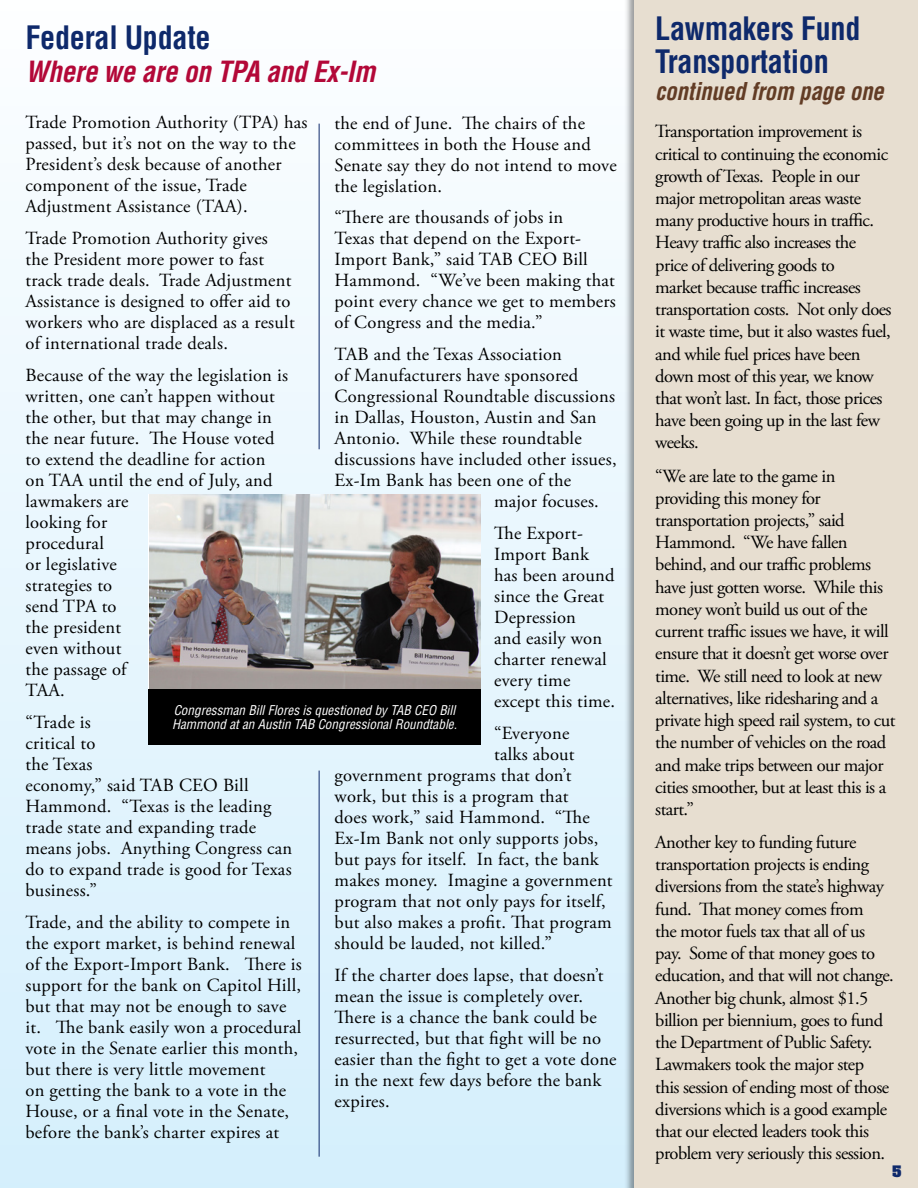
<style>
.page{position:relative;width:918px;height:1188px;background:#fff}
.page>*{position:absolute;margin:0;border:0;box-sizing:border-box;transform-origin:0 0}
.t1{font:700 condensed 31.5px/33px "Helvetica LT Std";letter-spacing:-.01em;color:#0e296b;scale:.96 1}
.t2{font:italic 700 condensed 28.5px "Helvetica LT Std";letter-spacing:-.01em;color:#b30838;scale:.96 1}
.t3{font:italic 700 condensed 24px "Helvetica LT Std";letter-spacing:-.01em;color:#623c25;scale:.96 1}
.t4{font:18.6px/22.2px "Adobe Garamond Pro";letter-spacing:-.03em;color:#000}
.t5{font:18.45px/21px "Adobe Garamond Pro";letter-spacing:.015em;color:#000}
.t6{font:700 13.5px "Aachen Std";color:#0e296b}
.t7{font:italic condensed 13.2px/14.5px "Helvetica LT Std";color:#fff}
</style>
<div class="page">
<div style="left:0;top:0;width:918px;height:1188px;background:linear-gradient(to bottom,#fcfeff,#d4effc)"></div>
<div style="left:624px;top:0;width:294px;height:1188px;background:#000;opacity:.4"></div>
<div style="left:634px;top:0;width:284px;height:1188px;background:#e7ded0"></div>
<hr style="left:319px;top:124px;width:1px;height:325px;background:#0e296b">
<hr style="left:319px;top:771px;width:1px;height:386px;background:#0e296b">
<img style="left:149px;top:495px;width:332px;height:194px">
<div style="left:148px;top:689px;width:333px;height:56px;background:#000"></div>
<h1 class="t1" style="left:26px;top:21px;width:194px">Federal Update</h1>
<h2 class="t2" style="left:26px;top:54px;width:366px">Where we are on TPA and Ex-Im</h2>
<p class="t5" style="left:26px;top:113px;width:284px">Trade Promotion Authority (TPA) has passed, but it’s not on the way to the President’s desk because of another component of the issue, Trade Adjustment Assistance (TAA).</p>
<p class="t5" style="left:26px;top:228px;width:271px">Trade Promotion Authority gives the President more power to fast track trade deals. Trade Adjustment Assistance is designed to offer aid to workers who are displaced as a result of international trade deals.</p>
<p class="t5" style="left:26px;top:365px;width:264px">Because of the way the legislation is written, one can’t happen without the other, but that may change in the near future. The House voted to extend the deadline for action on TAA until the end of July, and lawmakers are<br>looking for<br>procedural<br>or legislative<br>strategies to<br>send TPA to<br>the president<br>even without<br>the passage of<br>TAA.</p>
<p class="t5" style="left:26px;top:712px;width:268px">“Trade is<br>critical to<br>the Texas<br>economy,” said TAB CEO Bill<br>Hammond. “Texas is the leading trade state and expanding trade means jobs. Anything Congress can do to expand trade is good for Texas business.”</p>
<p class="t5" style="left:26px;top:912px;width:278px">Trade, and the ability to compete in the export market, is behind renewal of the Export-Import Bank. There is support for the bank on Capitol Hill, but that may not be enough to save it. The bank easily won a procedural vote in the Senate earlier this month, but there is very little movement<br>on getting the bank to a vote in the House, or a final vote in the Senate, before the bank’s charter expires at</p>
<p class="t5" style="left:335px;top:113px;width:284px">the end of June. The chairs of the committees in both the House and<br>Senate say they do not intend to move the legislation.</p>
<p class="t5" style="left:335px;top:208px;width:283px">“There are thousands of jobs in<br>Texas that depend on the Export-<br>Import Bank,” said TAB CEO Bill<br>Hammond. “We’ve been making that point every chance we get to members of Congress and the media.”</p>
<p class="t5" style="left:335px;top:345px;width:229px">TAB and the Texas Association</p>
<p class="t5" style="left:335px;top:366px;width:245px">of Manufacturers have sponsored</p>
<p class="t5" style="left:335px;top:387px;width:282px">Congressional Roundtable discussions</p>
<p class="t5" style="left:335px;top:408px;width:264px">in Dallas, Houston, Austin and San</p>
<p class="t5" style="left:335px;top:429px;width:249px">Antonio. While these roundtable</p>
<p class="t5" style="left:335px;top:450px;width:284px">discussions have included other issues,</p>
<p class="t5" style="left:335px;top:471px;width:238px">Ex-Im Bank has been one of the</p>
<p class="t5" style="left:494px;top:492px;width:106px">major focuses.</p>
<p class="t5" style="left:494px;top:523px;width:122px">The Export-<br>Import Bank has been around since the Great<br>Depression<br>and easily won charter renewal every time except this time.</p>
<p class="t5" style="left:494px;top:723px;width:77px">“Everyone</p>
<p class="t5" style="left:494px;top:744px;width:82px">talks about</p>
<p class="t5" style="left:335px;top:765px;width:238px">government programs that don’t</p>
<p class="t5" style="left:335px;top:786px;width:235px">work, but this is a program that</p>
<p class="t5" style="left:335px;top:807px;width:257px">does work,” said Hammond. “The</p>
<p class="t5" style="left:335px;top:828px;width:265px">Ex-Im Bank not only supports jobs,</p>
<p class="t5" style="left:335px;top:849px;width:266px">but pays for itself. In fact, the bank</p>
<p class="t5" style="left:335px;top:870px;width:280px">makes money. Imagine a government</p>
<p class="t5" style="left:335px;top:891px;width:273px">program that not only pays for itself,</p>
<p class="t5" style="left:335px;top:912px;width:279px">but also makes a profit. That program</p>
<p class="t5" style="left:335px;top:933px;width:219px">should be lauded, not killed.”</p>
<p class="t5" style="left:335px;top:965px;width:284px">If the charter does lapse, that doesn’t mean the issue is completely over.<br>There is a chance the bank could be resurrected, but that fight will be no easier than the fight to get a vote done in the next few days before the bank expires.</p>
<p class="t7" style="left:172px;top:703px;width:287px">Congressman Bill Flores is questioned by TAB CEO Bill<br>Hammond at an Austin TAB Congressional Roundtable.</p>
<h1 class="t1" style="left:655px;top:12px;width:215px">Lawmakers Fund<br>Transportation</h1>
<h3 class="t3" style="left:655px;top:76px;width:240px">continued from page one</h3>
<p class="t4" style="left:655px;top:121px;width:238px">Transportation improvement is critical to continuing the economic growth of Texas. People in our major metropolitan areas waste many productive hours in traffic.<br>Heavy traffic also increases the price of delivering goods to<br>market because traffic increases transportation costs. Not only does it waste time, but it also wastes fuel, and while fuel prices have been down most of this year, we know that won’t last. In fact, those prices have been going up in the last few weeks.</p>
<p class="t4" style="left:655px;top:465px;width:242px">“We are late to the game in providing this money for transportation projects,” said<br>Hammond. “We have fallen behind, and our traffic problems have just gotten worse. While this money won’t build us out of the current traffic issues we have, it will ensure that it doesn’t get worse over time. We still need to look at new alternatives, like ridesharing and a private high speed rail system, to cut the number of vehicles on the road and make trips between our major cities smoother, but at least this is a start.”</p>
<p class="t4" style="left:655px;top:832px;width:240px">Another key to funding future transportation projects is ending diversions from the state’s highway fund. That money comes from<br>the motor fuels tax that all of us pay. Some of that money goes to education, and that will not change.<br>Another big chunk, almost $1.5 billion per biennium, goes to fund the Department of Public Safety.<br>Lawmakers took the major step<br>this session of ending most of those diversions which is a good example that our elected leaders took this problem very seriously this session.</p>
<p class="t6" style="left:892px;top:1162px;width:10px">5</p>
</div>
